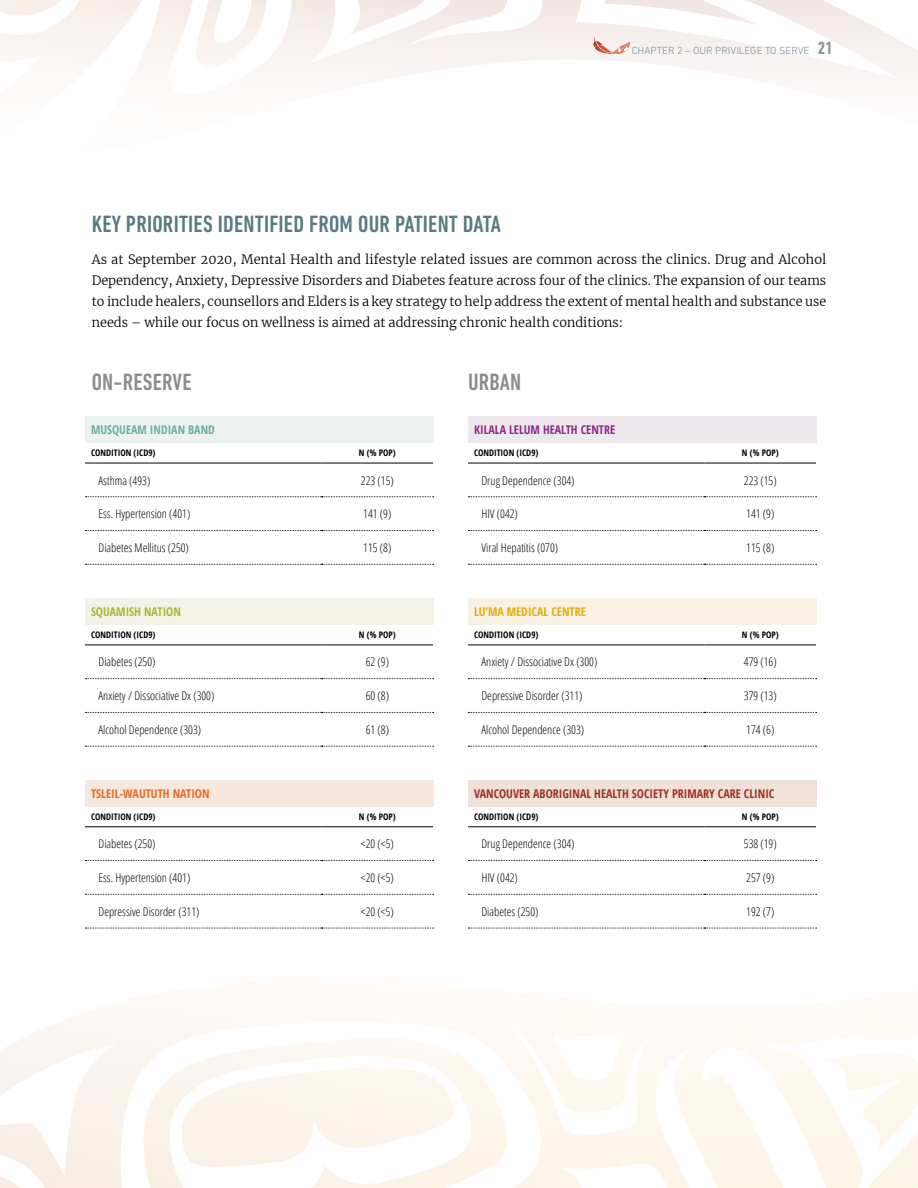
<style>
.page{position:relative;width:918px;height:1188px;background:#fff}
.page>*{position:absolute;margin:0;border:0;box-sizing:border-box;transform-origin:0 0}
.t1{font:500 condensed 24px "DIN Next LT Pro";letter-spacing:.01em;color:#567b83}
.t2{font:500 condensed 24px "DIN Next LT Pro";letter-spacing:.01em;color:#8a8c8e}
.t3{font:300 12.75px/21px "Merriweather";color:#000;text-align:justify}
.t4{font:300 12px "Open Sans Condensed";color:#000}
.t5{font:700 condensed 12px "Open Sans";color:#a03123}
.t6{font:700 condensed 12px "Open Sans";color:#92278f}
.t7{font:700 condensed 12px "Open Sans";color:#e36b22}
.t8{font:700 condensed 12px "Open Sans";color:#6cb0a5}
.t9{font:700 condensed 12px "Open Sans";color:#ddb00a}
.t10{font:700 condensed 12px "Open Sans";color:#a7b739}
.t11{font:300 10.5px "DIN Next LT Pro";color:#748d95}
.t12{font:700 condensed 9px "Open Sans";color:#000}
.s1{font-weight:700;font-stretch:condensed;font-size:18px;color:#939598}
</style>
<div class="page">
<svg style="left:0;top:1011px;width:918px;height:177px"></svg>
<svg style="left:0;top:0;width:918px;height:74px"></svg>
<div style="left:85px;top:416px;width:348px;height:27px;background:#ebf2f0"></div>
<hr style="left:85px;top:463px;width:237px;height:1px;background:#000">
<hr style="left:322px;top:463px;width:111px;height:1px;background:#000">
<svg style="left:85px;top:564px;width:349px;height:1px"></svg>
<svg style="left:85px;top:496px;width:349px;height:1px"></svg>
<svg style="left:85px;top:530px;width:349px;height:1px"></svg>
<div style="left:85px;top:598px;width:348px;height:27px;background:#f3f3e5"></div>
<hr style="left:85px;top:645px;width:237px;height:1px;background:#000">
<hr style="left:322px;top:645px;width:111px;height:1px;background:#000">
<svg style="left:85px;top:678px;width:349px;height:1px"></svg>
<svg style="left:85px;top:712px;width:349px;height:1px"></svg>
<svg style="left:85px;top:746px;width:349px;height:1px"></svg>
<div style="left:85px;top:780px;width:348px;height:27px;background:#f8e7dc"></div>
<hr style="left:85px;top:826px;width:237px;height:1px;background:#000">
<hr style="left:322px;top:826px;width:111px;height:1px;background:#000">
<svg style="left:85px;top:860px;width:349px;height:1px"></svg>
<svg style="left:85px;top:894px;width:349px;height:1px"></svg>
<svg style="left:85px;top:928px;width:349px;height:1px"></svg>
<div style="left:468px;top:416px;width:348px;height:27px;background:#ede8ec"></div>
<svg style="left:468px;top:496px;width:349px;height:1px"></svg>
<svg style="left:468px;top:530px;width:349px;height:1px"></svg>
<svg style="left:468px;top:564px;width:349px;height:1px"></svg>
<hr style="left:468px;top:463px;width:237px;height:1px;background:#000">
<hr style="left:705px;top:463px;width:111px;height:1px;background:#000">
<div style="left:468px;top:598px;width:348px;height:27px;background:#f8f0e3"></div>
<hr style="left:468px;top:645px;width:237px;height:1px;background:#000">
<hr style="left:705px;top:645px;width:111px;height:1px;background:#000">
<svg style="left:468px;top:678px;width:349px;height:1px"></svg>
<svg style="left:468px;top:712px;width:349px;height:1px"></svg>
<svg style="left:468px;top:746px;width:349px;height:1px"></svg>
<div style="left:468px;top:780px;width:348px;height:27px;background:#efe0d8"></div>
<hr style="left:468px;top:826px;width:237px;height:1px;background:#000">
<hr style="left:705px;top:826px;width:111px;height:1px;background:#000">
<svg style="left:468px;top:860px;width:349px;height:1px"></svg>
<svg style="left:468px;top:894px;width:349px;height:1px"></svg>
<svg style="left:468px;top:928px;width:349px;height:1px"></svg>
<svg style="left:593px;top:37px;width:37px;height:17px"></svg>
<p class="t11" style="left:632px;top:44px;width:203px">CHAPTER 2 – OUR PRIVILEGE TO SERVE <span class="s1">21</span></p>
<h1 class="t1" style="left:92px;top:210px;width:411px">KEY PRIORITIES IDENTIFIED FROM OUR PATIENT DATA</h1>
<p class="t3" style="left:92px;top:248px;width:736px">As at September 2020, Mental Health and lifestyle related issues are common across the clinics. Drug and Alcohol Dependency, Anxiety, Depressive Disorders and Diabetes feature across four of the clinics. The expansion of our teams to include healers, counsellors and Elders is a key strategy to help address the extent of mental health and substance use needs – while our focus on wellness is aimed at addressing chronic health conditions:</p>
<h1 class="t2" style="left:92px;top:368px;width:101px">ON-RESERVE</h1>
<p class="t8" style="left:91px;top:421px;width:125px">MUSQUEAM INDIAN BAND</p>
<p class="t12" style="left:91px;top:447px;width:66px">CONDITION (ICD9)</p>
<p class="t12" style="left:359px;top:447px;width:38px">N (% POP)</p>
<p class="t4" style="left:99px;top:472px;width:53px">Asthma (493)</p>
<p class="t4" style="left:361px;top:472px;width:34px">223 (15)</p>
<p class="t4" style="left:99px;top:506px;width:93px">Ess. Hypertension (401)</p>
<p class="t4" style="left:363px;top:506px;width:30px">141 (9)</p>
<p class="t4" style="left:99px;top:540px;width:92px">Diabetes Mellitus (250)</p>
<p class="t4" style="left:363px;top:540px;width:30px">115 (8)</p>
<p class="t10" style="left:91px;top:603px;width:91px">SQUAMISH NATION</p>
<p class="t12" style="left:91px;top:629px;width:66px">CONDITION (ICD9)</p>
<p class="t12" style="left:359px;top:629px;width:38px">N (% POP)</p>
<p class="t4" style="left:99px;top:654px;width:59px">Diabetes (250)</p>
<p class="t4" style="left:366px;top:654px;width:25px">62 (9)</p>
<p class="t4" style="left:99px;top:688px;width:117px">Anxiety / Dissociative Dx (300)</p>
<p class="t4" style="left:366px;top:688px;width:25px">60 (8)</p>
<p class="t4" style="left:99px;top:721px;width:104px">Alcohol Dependence (303)</p>
<p class="t4" style="left:366px;top:721px;width:25px">61 (8)</p>
<p class="t7" style="left:91px;top:785px;width:120px">TSLEIL-WAUTUTH NATION</p>
<p class="t12" style="left:91px;top:811px;width:66px">CONDITION (ICD9)</p>
<p class="t12" style="left:359px;top:811px;width:38px">N (% POP)</p>
<p class="t4" style="left:99px;top:836px;width:59px">Diabetes (250)</p>
<p class="t4" style="left:361px;top:836px;width:34px">&lt;20 (&lt;5)</p>
<p class="t4" style="left:99px;top:870px;width:93px">Ess. Hypertension (401)</p>
<p class="t4" style="left:361px;top:870px;width:34px">&lt;20 (&lt;5)</p>
<p class="t4" style="left:99px;top:903px;width:102px">Depressive Disorder (311)</p>
<p class="t4" style="left:361px;top:903px;width:34px">&lt;20 (&lt;5)</p>
<h1 class="t2" style="left:468px;top:368px;width:55px">URBAN</h1>
<p class="t6" style="left:474px;top:421px;width:143px">KILALA LELUM HEALTH CENTRE</p>
<p class="t12" style="left:474px;top:447px;width:66px">CONDITION (ICD9)</p>
<p class="t12" style="left:742px;top:447px;width:38px">N (% POP)</p>
<p class="t4" style="left:482px;top:472px;width:95px">Drug Dependence (304)</p>
<p class="t4" style="left:744px;top:472px;width:34px">223 (15)</p>
<p class="t4" style="left:482px;top:506px;width:38px">HIV (042)</p>
<p class="t4" style="left:746px;top:506px;width:30px">141 (9)</p>
<p class="t4" style="left:482px;top:540px;width:78px">Viral Hepatitis (070)</p>
<p class="t4" style="left:746px;top:540px;width:30px">115 (8)</p>
<p class="t9" style="left:474px;top:603px;width:113px">LU’MA MEDICAL CENTRE</p>
<p class="t12" style="left:474px;top:629px;width:66px">CONDITION (ICD9)</p>
<p class="t12" style="left:742px;top:629px;width:38px">N (% POP)</p>
<p class="t4" style="left:482px;top:654px;width:117px">Anxiety / Dissociative Dx (300)</p>
<p class="t4" style="left:744px;top:654px;width:34px">479 (16)</p>
<p class="t4" style="left:482px;top:688px;width:102px">Depressive Disorder (311)</p>
<p class="t4" style="left:744px;top:688px;width:34px">379 (13)</p>
<p class="t4" style="left:482px;top:721px;width:104px">Alcohol Dependence (303)</p>
<p class="t4" style="left:746px;top:721px;width:30px">174 (6)</p>
<p class="t5" style="left:474px;top:785px;width:302px">VANCOUVER ABORIGINAL HEALTH SOCIETY PRIMARY CARE CLINIC</p>
<p class="t12" style="left:474px;top:811px;width:66px">CONDITION (ICD9)</p>
<p class="t12" style="left:742px;top:811px;width:38px">N (% POP)</p>
<p class="t4" style="left:482px;top:836px;width:95px">Drug Dependence (304)</p>
<p class="t4" style="left:744px;top:836px;width:34px">538 (19)</p>
<p class="t4" style="left:482px;top:870px;width:38px">HIV (042)</p>
<p class="t4" style="left:746px;top:870px;width:30px">257 (9)</p>
<p class="t4" style="left:482px;top:903px;width:59px">Diabetes (250)</p>
<p class="t4" style="left:746px;top:903px;width:30px">192 (7)</p>
</div>
